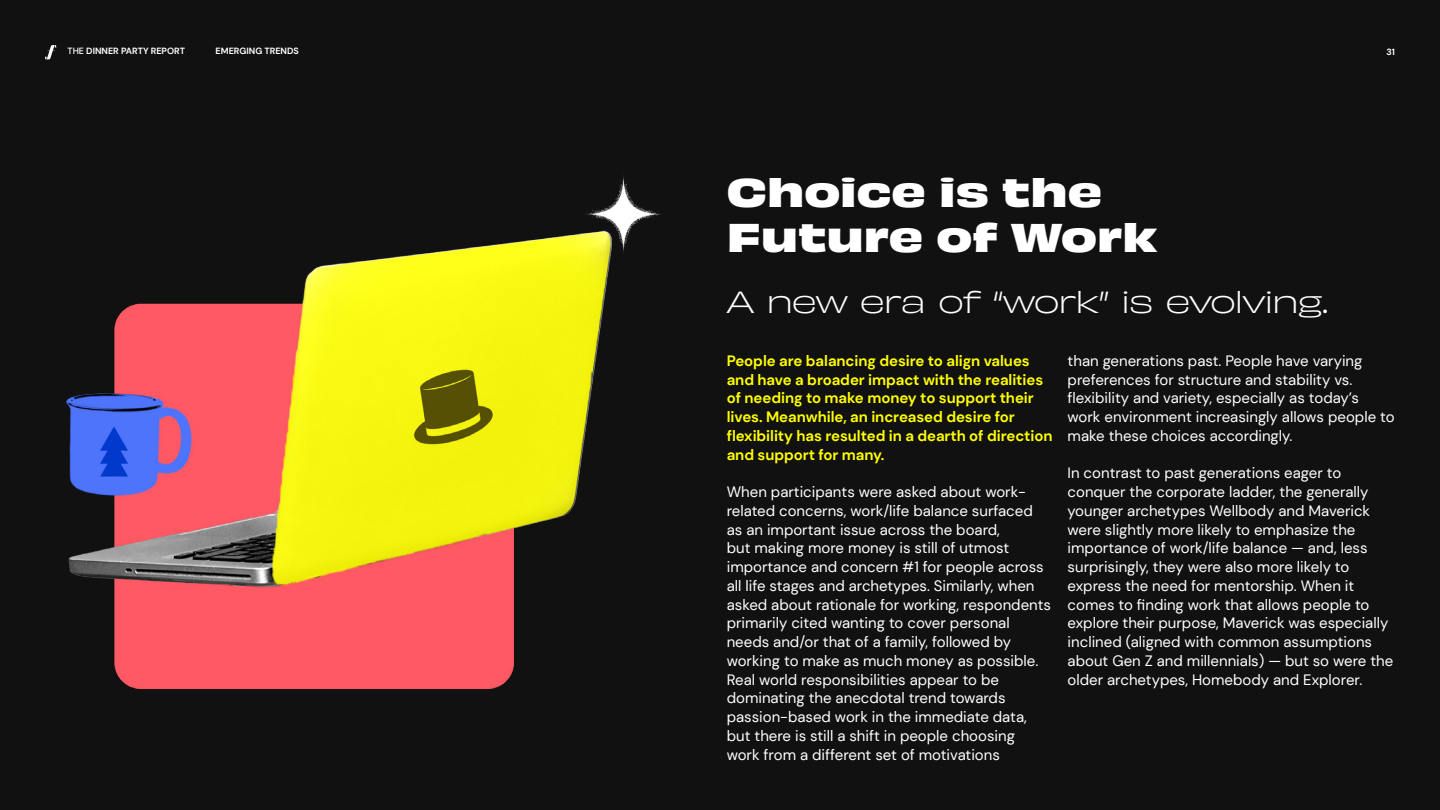
<style>
.page{position:relative;width:1440px;height:810px;background:#111}
.page>*{position:absolute;margin:0;border:0;box-sizing:border-box;transform-origin:0 0}
.HL_2{font:700 expanded 37.5px/45px "Obviously";color:#fff}
.callouts_1{font:28.5px "Obviously Wide Lght";letter-spacing:-.04em;color:#fff}
.Body_2{font:15px/18.8px "DM Sans";color:#fff}
.Body_2-2{font:700 15px/18.8px "DM Sans";letter-spacing:-.005em;color:#ff0}
.Footers{font:700 9px "DM Sans";color:#fff}
.s1{font-weight:500}
</style>
<div class="page">
<svg style="left:45px;top:45px;width:11px;height:14px"></svg>
<img style="left:66px;top:176px;width:595px;height:513px">
<p class="Footers" style="left:68px;top:45px;width:119px"><span class="s1">THE</span> DINNER PARTY REPORT</p>
<p class="Footers" style="left:1387px;top:46px;width:10px">31</p>
<p class="Footers" style="left:216px;top:45px;width:85px">EMERGING TRENDS</p>
<p class="HL_2" style="left:727px;top:166px;width:432px">Choice is the<br>Future of Work</p>
<p class="callouts_1" style="left:727px;top:280px;width:602px">A new era of “work” is evolving.</p>
<p class="Body_2-2" style="left:727px;top:351px;width:327px">People are balancing desire to align values and have a broader impact with the realities of needing to make money to support their lives. Meanwhile, an increased desire for flexibility has resulted in a dearth of direction and support for many.</p>
<p class="Body_2" style="left:727px;top:482px;width:326px">When participants were asked about work&shy;related concerns, work/life balance surfaced as an important issue across the board,<br>but making more money is still of utmost importance and concern #1 for people across all life stages and archetypes. Similarly, when asked about rationale for working, respondents primarily cited wanting to cover personal needs and/or that of a family, followed by working to make as much money as possible.<br>Real world responsibilities appear to be dominating the anecdotal trend towards passion-based work in the immediate data, but there is still a shift in people choosing work from a different set of motivations</p>
<p class="Body_2" style="left:1068px;top:351px;width:329px">than generations past. People have varying preferences for structure and stability vs. flexibility and variety, especially as today’s work environment increasingly allows people to make these choices accordingly.</p>
<p class="Body_2" style="left:1068px;top:464px;width:327px">In contrast to past generations eager to conquer the corporate ladder, the generally younger archetypes Wellbody and Maverick were slightly more likely to emphasize the importance of work/life balance — and, less surprisingly, they were also more likely to express the need for mentorship. When it comes to finding work that allows people to explore their purpose, Maverick was especially inclined (aligned with common assumptions about Gen Z and millennials) — but so were the older archetypes, Homebody and Explorer.</p>
</div>
